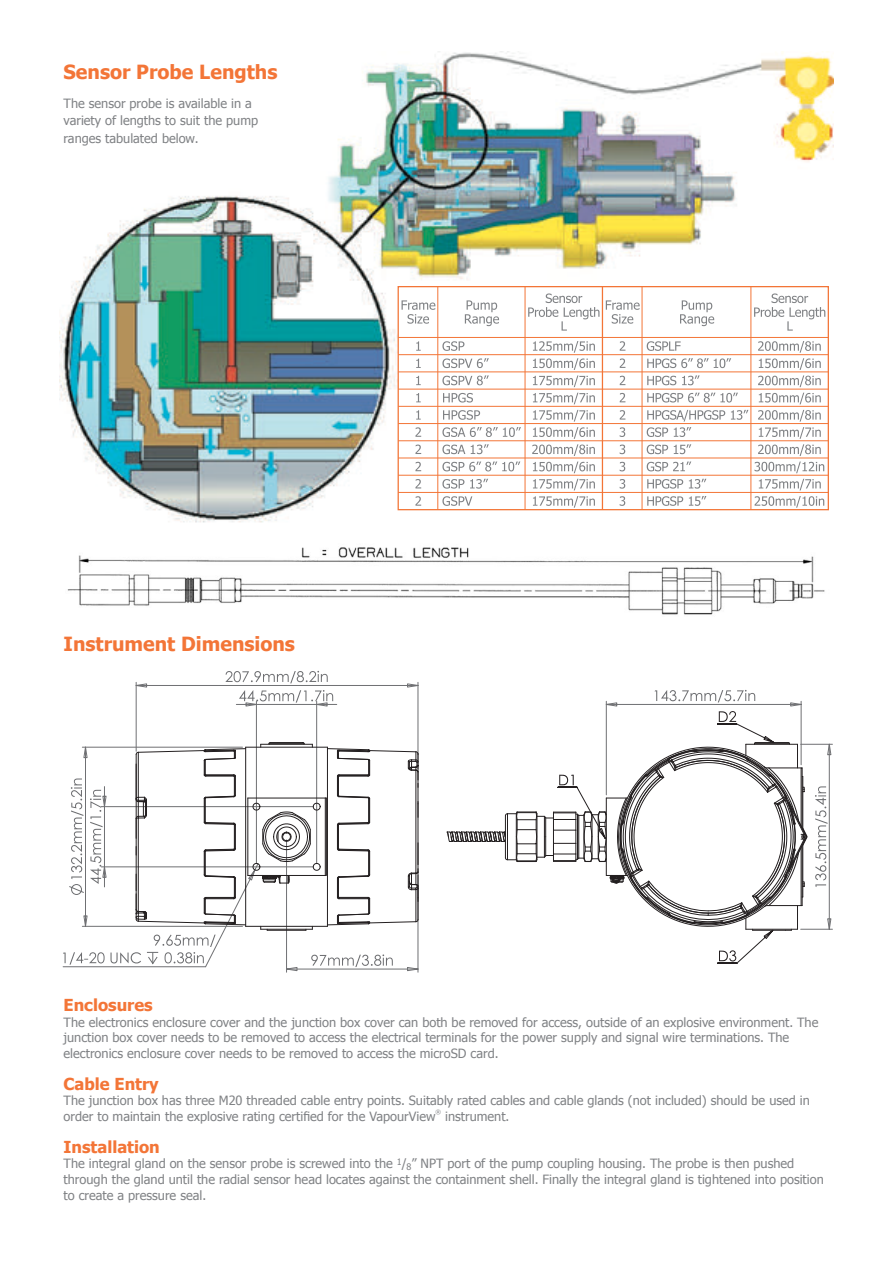
<style>
.page{position:relative;width:893px;height:1263px;background:#fff}
.page>*{position:absolute;margin:0;border:0;box-sizing:border-box;transform-origin:0 0}
.t1{font:700 19.5px "Tahoma";color:#f37537}
.t2{font:700 16.5px "Tahoma";color:#f37537}
.t3{font:12.75px/15.8px "Tahoma";color:#808285}
.t4{font:6px "Tahoma";color:#808285}
</style>
<div class="page">
<img style="left:59px;top:51px;width:774px;height:472px">
<img style="left:67px;top:547px;width:758px;height:68px">
<div style="left:397px;top:286px;width:432px;height:224px;border:1px solid #f37537"></div>
<hr style="left:437px;top:287px;width:1px;height:223px;background:#f37537">
<hr style="left:524px;top:287px;width:1px;height:223px;background:#f37537">
<hr style="left:750px;top:287px;width:1px;height:223px;background:#f37537">
<hr style="left:601px;top:287px;width:2px;height:223px;background:#f37537">
<hr style="left:641px;top:287px;width:1px;height:223px;background:#f37537">
<hr style="left:398px;top:337px;width:430px;height:1px;background:#f37537">
<hr style="left:398px;top:354px;width:430px;height:1px;background:#f37537">
<hr style="left:398px;top:372px;width:430px;height:1px;background:#f37537">
<hr style="left:398px;top:389px;width:430px;height:1px;background:#f37537">
<hr style="left:398px;top:406px;width:430px;height:1px;background:#f37537">
<hr style="left:398px;top:423px;width:430px;height:1px;background:#f37537">
<hr style="left:398px;top:440px;width:430px;height:1px;background:#f37537">
<hr style="left:398px;top:458px;width:430px;height:1px;background:#f37537">
<hr style="left:398px;top:475px;width:430px;height:1px;background:#f37537">
<hr style="left:398px;top:492px;width:430px;height:1px;background:#f37537">
<svg style="left:401px;top:300px;width:34px;height:24px"></svg>
<svg style="left:605px;top:300px;width:34px;height:24px"></svg>
<svg style="left:442px;top:341px;width:22px;height:10px"></svg>
<svg style="left:442px;top:358px;width:47px;height:10px"></svg>
<svg style="left:442px;top:375px;width:47px;height:10px"></svg>
<svg style="left:443px;top:393px;width:30px;height:10px"></svg>
<svg style="left:443px;top:410px;width:37px;height:10px"></svg>
<svg style="left:442px;top:427px;width:79px;height:10px"></svg>
<svg style="left:442px;top:444px;width:47px;height:10px"></svg>
<svg style="left:442px;top:462px;width:78px;height:9px"></svg>
<svg style="left:442px;top:479px;width:46px;height:10px"></svg>
<svg style="left:442px;top:496px;width:30px;height:10px"></svg>
<svg style="left:646px;top:341px;width:34px;height:10px"></svg>
<svg style="left:647px;top:358px;width:84px;height:10px"></svg>
<svg style="left:647px;top:375px;width:52px;height:10px"></svg>
<svg style="left:647px;top:393px;width:91px;height:10px"></svg>
<svg style="left:646px;top:410px;width:102px;height:27px"></svg>
<svg style="left:646px;top:444px;width:45px;height:10px"></svg>
<svg style="left:646px;top:462px;width:45px;height:9px"></svg>
<svg style="left:647px;top:479px;width:59px;height:10px"></svg>
<svg style="left:647px;top:496px;width:59px;height:10px"></svg>
<svg style="left:416px;top:341px;width:5px;height:10px"></svg>
<svg style="left:416px;top:359px;width:5px;height:9px"></svg>
<svg style="left:416px;top:376px;width:5px;height:9px"></svg>
<svg style="left:416px;top:393px;width:5px;height:9px"></svg>
<svg style="left:416px;top:410px;width:5px;height:10px"></svg>
<svg style="left:415px;top:427px;width:6px;height:10px"></svg>
<svg style="left:415px;top:445px;width:6px;height:9px"></svg>
<svg style="left:415px;top:462px;width:6px;height:9px"></svg>
<svg style="left:415px;top:479px;width:6px;height:9px"></svg>
<svg style="left:415px;top:496px;width:6px;height:10px"></svg>
<svg style="left:619px;top:341px;width:6px;height:10px"></svg>
<svg style="left:619px;top:358px;width:6px;height:10px"></svg>
<svg style="left:619px;top:376px;width:6px;height:9px"></svg>
<svg style="left:619px;top:393px;width:6px;height:9px"></svg>
<svg style="left:619px;top:410px;width:6px;height:10px"></svg>
<svg style="left:619px;top:427px;width:6px;height:10px"></svg>
<svg style="left:619px;top:445px;width:6px;height:9px"></svg>
<svg style="left:619px;top:462px;width:6px;height:9px"></svg>
<svg style="left:619px;top:479px;width:6px;height:10px"></svg>
<svg style="left:619px;top:496px;width:6px;height:10px"></svg>
<svg style="left:533px;top:341px;width:62px;height:46px"></svg>
<svg style="left:533px;top:393px;width:62px;height:11px"></svg>
<svg style="left:532px;top:410px;width:63px;height:46px"></svg>
<svg style="left:533px;top:462px;width:62px;height:11px"></svg>
<svg style="left:533px;top:479px;width:62px;height:11px"></svg>
<svg style="left:533px;top:496px;width:62px;height:12px"></svg>
<svg style="left:758px;top:341px;width:62px;height:46px"></svg>
<svg style="left:758px;top:393px;width:62px;height:11px"></svg>
<svg style="left:758px;top:410px;width:62px;height:46px"></svg>
<svg style="left:754px;top:462px;width:70px;height:11px"></svg>
<svg style="left:758px;top:479px;width:62px;height:11px"></svg>
<svg style="left:754px;top:496px;width:70px;height:12px"></svg>
<svg style="left:528px;top:293px;width:71px;height:38px"></svg>
<svg style="left:754px;top:293px;width:71px;height:38px"></svg>
<svg style="left:465px;top:300px;width:34px;height:26px"></svg>
<svg style="left:680px;top:300px;width:34px;height:26px"></svg>
<hr style="left:136px;top:682px;width:1px;height:69px;background:#6f7073">
<hr style="left:417px;top:682px;width:1px;height:87px;background:#6f7073">
<hr style="left:136px;top:685px;width:282px;height:1px;background:#6f7073">
<svg style="left:135px;top:683px;width:12px;height:5px"></svg>
<svg style="left:407px;top:683px;width:11px;height:5px"></svg>
<hr style="left:286px;top:840px;width:1px;height:132px;background:#6f7073">
<hr style="left:417px;top:875px;width:1px;height:97px;background:#6f7073">
<hr style="left:316px;top:701px;width:1px;height:163px;background:#6f7073">
<hr style="left:256px;top:701px;width:1px;height:163px;background:#6f7073">
<hr style="left:236px;top:704px;width:80px;height:1px;background:#6f7073">
<hr style="left:800px;top:744px;width:32px;height:1px;background:#6f7073">
<hr style="left:800px;top:929px;width:32px;height:1px;background:#6f7073">
<hr style="left:829px;top:744px;width:1px;height:185px;background:#6f7073">
<svg style="left:827px;top:744px;width:4px;height:11px"></svg>
<svg style="left:827px;top:918px;width:4px;height:12px"></svg>
<svg style="left:225px;top:671px;width:103px;height:12px"></svg>
<svg style="left:446px;top:690px;width:361px;height:274px"></svg>
<svg style="left:815px;top:786px;width:12px;height:101px"></svg>
<svg style="left:239px;top:690px;width:98px;height:17px"></svg>
<svg style="left:63px;top:742px;width:356px;height:229px"></svg>
<h1 class="t1" style="left:64px;top:59px;width:215px">Sensor Probe Lengths</h1>
<p class="t3" style="left:64px;top:94px;width:196px;line-height:17.2px">The sensor probe is available in a variety of lengths to suit the pump ranges tabulated below.</p>
<h1 class="t1" style="left:64px;top:631px;width:233px">Instrument Dimensions</h1>
<p class="t2" style="left:64px;top:994px;width:91px">Enclosures</p>
<p class="t3" style="left:64px;top:1014px;width:756px">The electronics enclosure cover and the junction box cover can both be removed for access, outside of an explosive environment. The junction box cover needs to be removed to access the electrical terminals for the power supply and signal wire terminations. The electronics enclosure cover needs to be removed to access the microSD card.</p>
<p class="t2" style="left:64px;top:1073px;width:97px">Cable Entry</p>
<p class="t3" style="left:64px;top:1092px;width:747px">The junction box has three M20 threaded cable entry points. Suitably rated cables and cable glands (not included) should be used in order to maintain the explosive rating certified for the VapourView</p>
<p class="t4" style="left:435px;top:1108px;width:7px">®</p>
<p class="t3" style="left:445px;top:1108px;width:66px">instrument.</p>
<p class="t2" style="left:64px;top:1136px;width:98px">Installation</p>
<p class="t3" style="left:64px;top:1155px;width:761px">The integral gland on the sensor probe is screwed into the <sup>1</sup>/<sub>8</sub>” NPT port of the pump coupling housing. The probe is then pushed through the gland until the radial sensor head locates against the containment shell. Finally the integral gland is tightened into position to create a pressure seal.</p>
</div>
